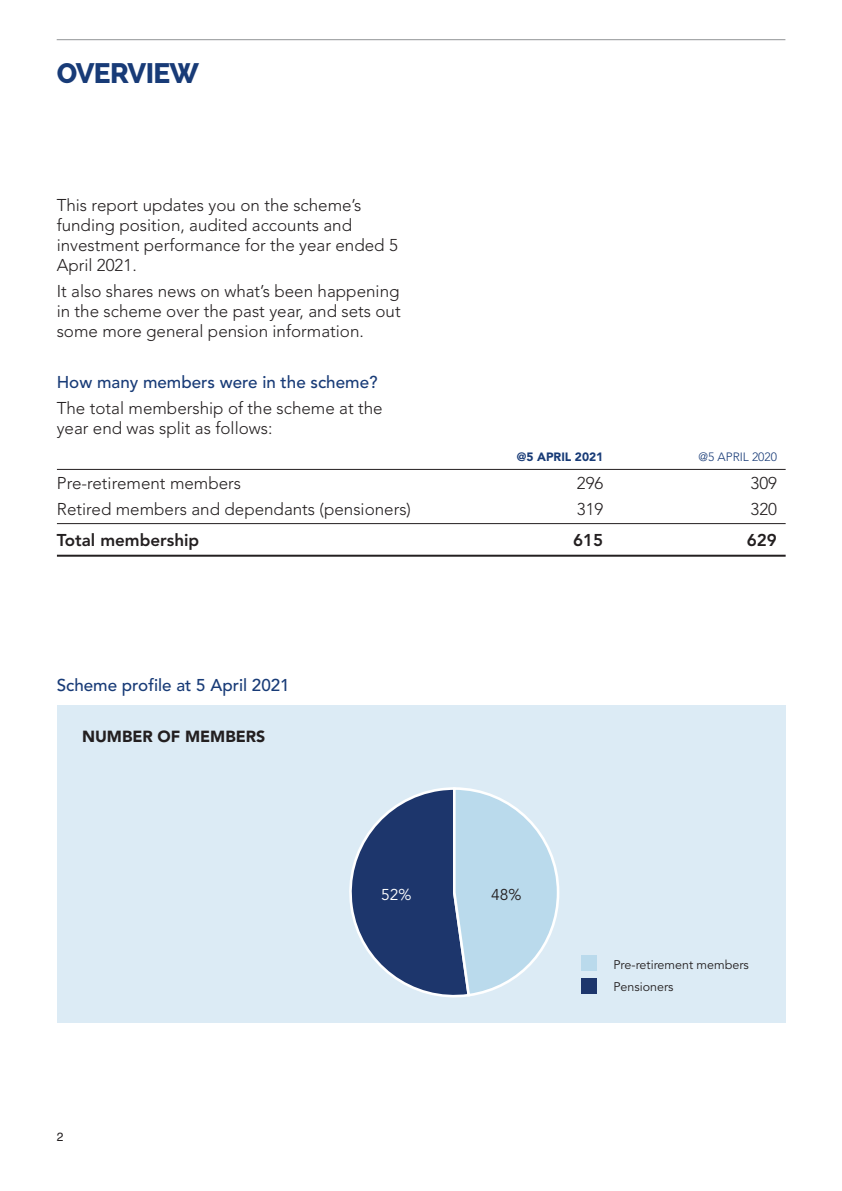
<style>
.page{position:relative;width:842px;height:1191px;background:#fff}
.page>*{position:absolute;margin:0;border:0;box-sizing:border-box;transform-origin:0 0}
.t1{font:800 28px "Raleway";letter-spacing:-.025em;color:#183b77}
.t2{font:300 17px/20px "Avenir";color:#231f20}
.t3{font:500 17px "Avenir";color:#183b77}
.t4{font:800 17px "Avenir";color:#231f20}
.t5{font:900 16px "Avenir";color:#231f20}
.t6{font:15.6px "Avenir";color:#fff}
.t7{font:15.6px "Avenir";color:#231f20}
.t8{font:12.4px/22.6px "Avenir";color:#231f20}
.t9{font:900 12px "Avenir";color:#183b77}
.t10{font:300 12px "Avenir";color:#183b77}
.t11{font:12px "Helvetica";color:#231f20}
</style>
<div class="page">
<hr style="left:57px;top:39px;width:728px;height:1px;background:#919396">
<hr style="left:57px;top:469px;width:729px;height:1px;background:#231f20">
<hr style="left:57px;top:523px;width:729px;height:1px;background:#231f20">
<hr style="left:57px;top:555px;width:729px;height:2px;background:#231f20">
<div style="left:57px;top:705px;width:729px;height:317px;background:#dcebf5"></div>
<div style="left:581px;top:955px;width:16px;height:16px;background:#badaec"></div>
<div style="left:581px;top:977px;width:16px;height:16px;background:#1d366c"></div>
<svg style="left:349px;top:787px;width:211px;height:210px"></svg>
<h1 class="t1" style="left:57px;top:63px;width:144px">OVERVIEW</h1>
<p class="t2" style="left:57px;top:197px;width:343px">This report updates you on the scheme’s funding position, audited accounts and investment performance for the year ended 5<br>April 2021.</p>
<p class="t2" style="left:57px;top:283px;width:346px;text-align:justify">It also shares news on what’s been happening in the scheme over the past year, and sets out some more general pension information.</p>
<p class="t3" style="left:57px;top:375px;width:322px">How many members were in the scheme?</p>
<p class="t2" style="left:57px;top:400px;width:328px">The total membership of the scheme at the year end was split as follows:</p>
<p class="t9" style="left:517px;top:451px;width:88px">@5 APRIL 2021</p>
<p class="t10" style="left:699px;top:451px;width:80px">@5 APRIL 2020</p>
<p class="t2" style="left:57px;top:475px;width:186px">Pre-retirement members</p>
<p class="t2" style="left:577px;top:475px;width:28px">296</p>
<p class="t2" style="left:750px;top:475px;width:28px">309</p>
<p class="t2" style="left:57px;top:500px;width:356px">Retired members and dependants (pensioners)</p>
<p class="t2" style="left:577px;top:500px;width:28px">319</p>
<p class="t2" style="left:750px;top:500px;width:28px">320</p>
<p class="t4" style="left:57px;top:532px;width:144px">Total membership</p>
<p class="t4" style="left:573px;top:532px;width:32px">615</p>
<p class="t4" style="left:747px;top:532px;width:32px">629</p>
<p class="t3" style="left:57px;top:678px;width:235px">Scheme profile at 5 April 2021</p>
<p class="t5" style="left:82px;top:729px;width:185px">NUMBER OF MEMBERS</p>
<p class="t11" style="left:57px;top:1129px;width:8px">2</p>
<p class="t6" style="left:381px;top:887px;width:32px">52%</p>
<p class="t7" style="left:491px;top:887px;width:32px">48%</p>
<p class="t8" style="left:613px;top:953px;width:137px">Pre-retirement members<br>Pensioners</p>
</div>
